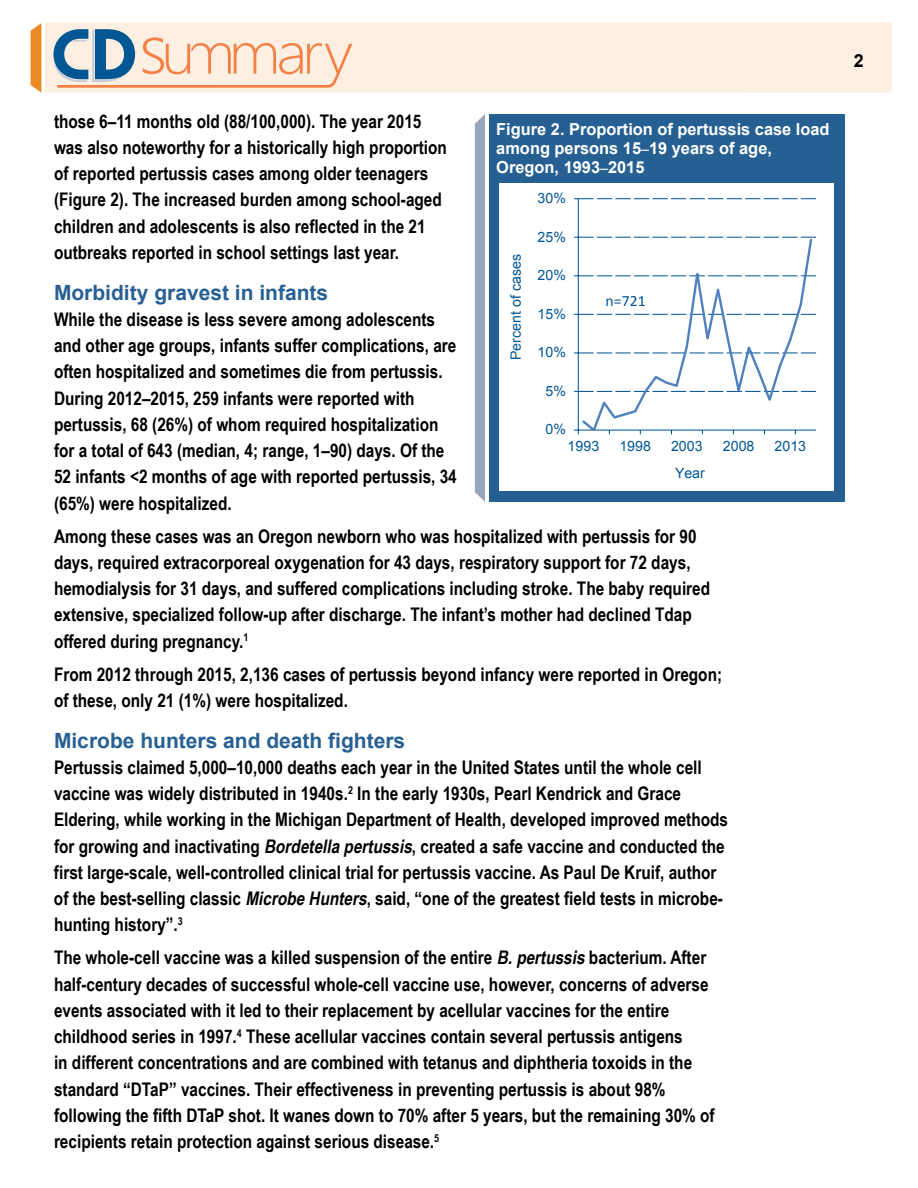
<style>
.page{position:relative;width:918px;height:1188px;background:#fff}
.page>*{position:absolute;margin:0;border:0;box-sizing:border-box;transform-origin:0 0}
.t1{font:700 21px "Arial";color:#276092}
.t2{font:700 18.75px/26.2px "Arial Narrow";color:#000}
.t3{font:700 18px "Arial";color:#000}
.t4{font:700 16.5px/19.2px "Arial";color:#fff}
.t5{font:15.75px "Calibri";color:#005695}
.t6{font:14.25px "Arial";color:#005695}
.s1{font-style:italic}
.s2{font-weight:400;font-size:14.4px}
</style>
<div class="page">
<div style="left:45px;top:22px;width:847px;height:71px;background:#fdefe1"></div>
<svg style="left:31px;top:23px;width:10px;height:70px"></svg>
<svg style="left:54px;top:29px;width:298px;height:59px"></svg>
<div style="left:489px;top:114px;width:356px;height:388px;background:#266092"></div>
<div style="left:475px;top:114px;width:10px;height:388px;background:#98a6bc"></div>
<div style="left:500px;top:183px;width:334px;height:308px;background:#fff"></div>
<hr style="left:578px;top:199px;width:1px;height:231px;background:#005695">
<svg style="left:574px;top:198px;width:242px;height:1px"></svg>
<hr style="left:578px;top:430px;width:238px;height:1px;background:#005695">
<svg style="left:580px;top:237px;width:234px;height:194px"></svg>
<p class="t2" style="left:54px;top:107px;width:395px">those 6–11 months old (88/100,000). The year 2015 was also noteworthy for a historically high proportion of reported pertussis cases among older teenagers (Figure 2). The increased burden among school-aged children and adolescents is also reflected in the 21 outbreaks reported in school settings last year.</p>
<p class="t1" style="left:54px;top:278px;width:276px">Morbidity gravest in infants</p>
<p class="t2" style="left:54px;top:305px;width:404px">While the disease is less severe among adolescents and other age groups, infants suffer complications, are often hospitalized and sometimes die from pertussis.<br>During 2012–2015, 259 infants were reported with pertussis, 68 (26%) of whom required hospitalization for a total of 643 (median, 4; range, 1–90) days. Of the 52 infants &lt;2 months of age with reported pertussis, 34 (65%) were hospitalized.</p>
<p class="t2" style="left:54px;top:522px;width:658px">Among these cases was an Oregon newborn who was hospitalized with pertussis for 90 days, required extracorporeal oxygenation for 43 days, respiratory support for 72 days, hemodialysis for 31 days, and suffered complications including stroke. The baby required extensive, specialized follow-up after discharge. The infant’s mother had declined Tdap offered during pregnancy.<sup>1</sup></p>
<p class="t2" style="left:54px;top:660px;width:670px">From 2012 through 2015, 2,136 cases of pertussis beyond infancy were reported in Oregon; of these, only 21 (1%) were hospitalized.</p>
<p class="t1" style="left:54px;top:726px;width:353px">Microbe hunters and death fighters</p>
<p class="t2" style="left:54px;top:753px;width:676px">Pertussis claimed 5,000–10,000 deaths each year in the United States until the whole cell vaccine was widely distributed in 1940s.<sup>2</sup> In the early 1930s, Pearl Kendrick and Grace Eldering, while working in the Michigan Department of Health, developed improved methods for growing and inactivating <span class="s1">Bordetellapertussis</span>, created a safe vaccine and conducted the first large-scale, well-controlled clinical trial for pertussis vaccine. As Paul De Kruif, author of the best-selling classic <span class="s1">MicrobeHunters</span>, said, “one of the greatest field tests in microbe&shy;hunting history”.<sup>3</sup></p>
<p class="t2" style="left:54px;top:944px;width:662px">The whole-cell vaccine was a killed suspension of the entire <span class="s1">B.pertussis</span>bacterium. After half-century decades of successful whole-cell vaccine use, however, concerns of adverse events associated with it led to their replacement by acellular vaccines for the entire childhood series in 1997.<sup>4</sup> These acellular vaccines contain several pertussis antigens<br>in different concentrations and are combined with tetanus and diphtheria toxoids in the standard “DTaP” vaccines. Their effectiveness in preventing pertussis is about 98% following the fifth DTaP shot. It wanes down to 70% after 5 years, but the remaining 30% of recipients retain protection against serious disease.<sup>5</sup></p>
<p class="t4" style="left:496px;top:120px;width:335px">Figure 2. Proportion of pertussis case load among persons 15<span class="s2">–</span>19 years of age,<br>Oregon, 1993<span class="s2">–</span>2015</p>
<p class="t6" style="left:538px;top:189px;width:30px">30%</p>
<p class="t6" style="left:538px;top:227px;width:30px">25%</p>
<p class="t6" style="left:507px;top:360px;width:108px;rotate:-90deg">Percent of cases</p>
<p class="t6" style="left:538px;top:266px;width:30px">20%</p>
<p class="t5" style="left:606px;top:291px;width:42px">n=721</p>
<p class="t6" style="left:538px;top:304px;width:30px">15%</p>
<p class="t6" style="left:538px;top:343px;width:30px">10%</p>
<p class="t6" style="left:545px;top:382px;width:22px">5%</p>
<p class="t6" style="left:545px;top:420px;width:22px">0%</p>
<p class="t6" style="left:568px;top:437px;width:33px">1993</p>
<p class="t6" style="left:619px;top:437px;width:33px">1998</p>
<p class="t6" style="left:671px;top:437px;width:33px">2003</p>
<p class="t6" style="left:723px;top:437px;width:33px">2008</p>
<p class="t6" style="left:774px;top:437px;width:33px">2013</p>
<p class="t6" style="left:675px;top:464px;width:31px">Year</p>
<p class="t3" style="left:854px;top:49px;width:12px">2</p>
</div>
